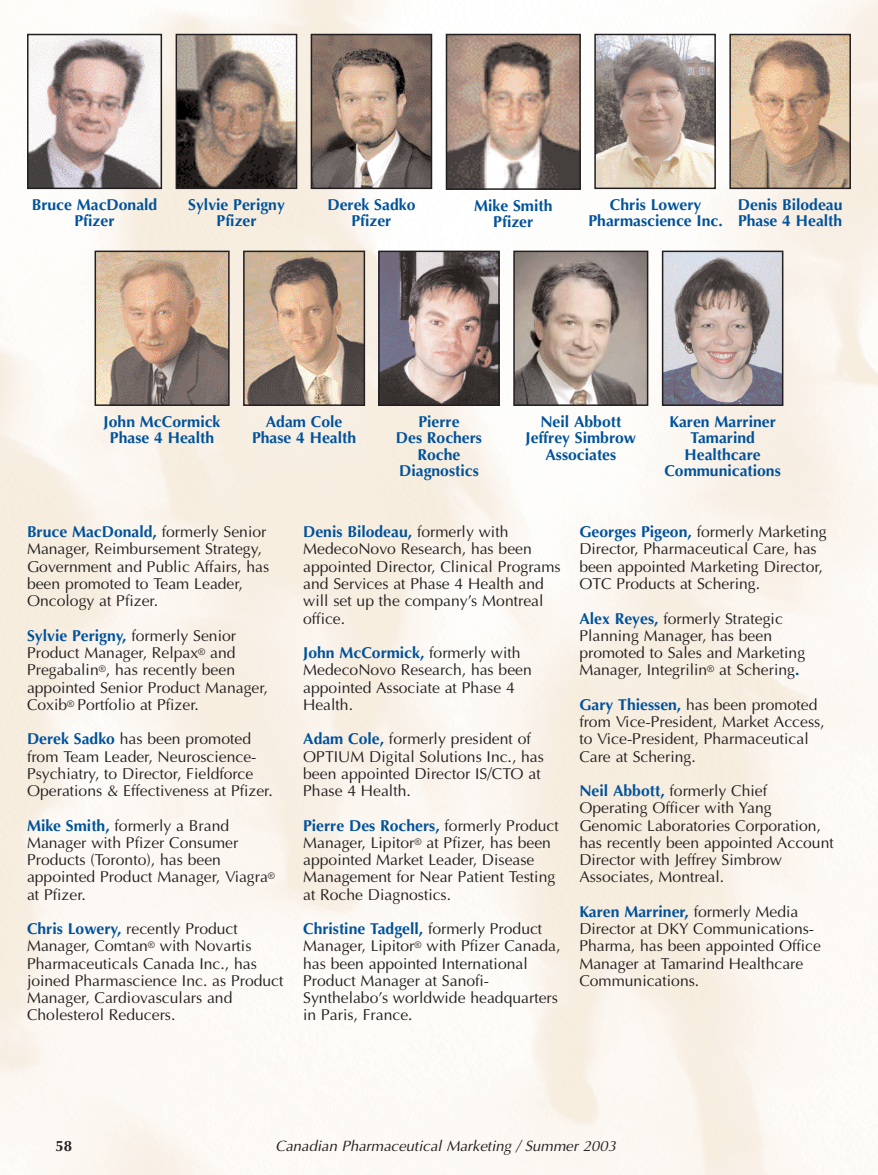
<style>
.page{position:relative;width:878px;height:1175px;background:#fff}
.page>*{position:absolute;margin:0;border:0;box-sizing:border-box;transform-origin:0 0}
.t1{font:15.75px/17.2px "Optima";color:#231f20}
.t2{font:700 15.75px/16.5px "Optima";color:#00529b;text-align:center}
.t3{font:italic 15px "Optima";color:#231f20}
.t4{font:700 15px "Optima";color:#231f20}
.s1{font-weight:700;color:#00529b}
</style>
<div class="page">
<img style="left:0;top:0;width:878px;height:1174px">
<img style="left:30px;top:37px;width:129px;height:149px">
<div style="left:27px;top:34px;width:135px;height:155px;border:2px solid #231f20"></div>
<img style="left:179px;top:37px;width:115px;height:149px">
<div style="left:176px;top:34px;width:121px;height:155px;border:2px solid #231f20"></div>
<img style="left:313px;top:37px;width:116px;height:149px">
<div style="left:310px;top:34px;width:122px;height:155px;border:2px solid #231f20"></div>
<img style="left:449px;top:37px;width:128px;height:150px">
<div style="left:446px;top:34px;width:134px;height:156px;border:2px solid #231f20"></div>
<img style="left:597px;top:37px;width:116px;height:149px">
<div style="left:594px;top:34px;width:122px;height:155px;border:2px solid #231f20"></div>
<img style="left:97px;top:253px;width:130px;height:150px">
<div style="left:94px;top:250px;width:136px;height:156px;border:2px solid #231f20"></div>
<img style="left:246px;top:253px;width:116px;height:150px">
<div style="left:243px;top:250px;width:122px;height:156px;border:2px solid #231f20"></div>
<img style="left:381px;top:253px;width:116px;height:150px">
<div style="left:378px;top:250px;width:122px;height:156px;border:2px solid #231f20"></div>
<img style="left:732px;top:37px;width:115px;height:149px">
<div style="left:729px;top:34px;width:121px;height:155px;border:2px solid #231f20"></div>
<img style="left:516px;top:253px;width:129px;height:150px">
<div style="left:513px;top:250px;width:135px;height:156px;border:2px solid #231f20"></div>
<img style="left:665px;top:253px;width:115px;height:150px">
<div style="left:662px;top:250px;width:121px;height:156px;border:2px solid #231f20"></div>
<p class="t2" style="left:32px;top:198px;width:127px">Bruce MacDonald<br>Pfizer</p>
<p class="t2" style="left:188px;top:198px;width:98px">Sylvie Perigny<br>Pfizer</p>
<p class="t2" style="left:327px;top:198px;width:89px">Derek Sadko<br>Pfizer</p>
<p class="t2" style="left:474px;top:199px;width:80px">Mike Smith<br>Pfizer</p>
<p class="t2" style="left:588px;top:198px;width:136px">Chris Lowery<br>Pharmascience Inc.</p>
<p class="t2" style="left:737px;top:198px;width:106px;text-align:left">Denis Bilodeau<br>Phase 4 Health</p>
<p class="t2" style="left:104px;top:415px;width:118px">John McCormick<br>Phase 4 Health</p>
<p class="t2" style="left:252px;top:415px;width:106px">Adam Cole<br>Phase 4 Health</p>
<p class="t2" style="left:396px;top:415px;width:88px">Pierre<br>Des Rochers<br>Roche<br>Diagnostics</p>
<p class="t2" style="left:525px;top:415px;width:112px">Neil Abbott<br>Jeffrey Simbrow<br>Associates</p>
<p class="t2" style="left:664px;top:415px;width:118px">Karen Marriner<br>Tamarind<br>Healthcare<br>Communications</p>
<p class="t1" style="left:27px;top:525px;width:244px"><span class="s1">Bruce MacDonald,</span> formerly Senior<br>Manager, Reimbursement Strategy,<br>Government and Public Affairs, has been promoted to Team Leader,<br>Oncology at Pfizer.</p>
<p class="t1" style="left:27px;top:628px;width:242px"><span class="s1">Sylvie Perigny,</span> formerly Senior<br>Product Manager, Relpax<sup>®</sup> and<br>Pregabalin<sup>®</sup>, has recently been appointed Senior Product Manager,<br>Coxib<sup>®</sup> Portfolio at Pfizer.</p>
<p class="t1" style="left:27px;top:732px;width:247px"><span class="s1">Derek Sadko</span> has been promoted from Team Leader, Neuroscience-Psychiatry, to Director, Fieldforce Operations &amp; Effectiveness at Pfizer.</p>
<p class="t1" style="left:27px;top:818px;width:249px"><span class="s1">Mike Smith,</span> formerly a Brand<br>Manager with Pfizer Consumer<br>Products (Toronto), has been appointed Product Manager, Viagra<sup>® </sup>at Pfizer.</p>
<p class="t1" style="left:27px;top:921px;width:258px"><span class="s1">Chris Lowery,</span> recently Product<br>Manager, Comtan<sup>®</sup> with Novartis<br>Pharmaceuticals Canada Inc., has joined Pharmascience Inc. as Product<br>Manager, Cardiovasculars and<br>Cholesterol Reducers.</p>
<p class="t1" style="left:303px;top:525px;width:259px"><span class="s1">Denis Bilodeau,</span> formerly with<br>MedecoNovo Research, has been appointed Director, Clinical Programs and Services at Phase 4 Health and will set up the company’s Montreal office.</p>
<p class="t1" style="left:303px;top:645px;width:230px"><span class="s1">John McCormick,</span> formerly with<br>MedecoNovo Research, has been appointed Associate at Phase 4<br>Health.</p>
<p class="t1" style="left:303px;top:732px;width:242px"><span class="s1">Adam Cole,</span> formerly president of<br>OPTIUM Digital Solutions Inc., has been appointed Director IS/CTO at<br>Phase 4 Health.</p>
<p class="t1" style="left:303px;top:818px;width:257px"><span class="s1">Pierre Des Rochers,</span> formerly Product Manager, Lipitor<sup>®</sup> at Pfizer, has been appointed Market Leader, Disease Management for Near Patient Testing at Roche Diagnostics.</p>
<p class="t1" style="left:303px;top:921px;width:259px"><span class="s1">Christine Tadgell,</span> formerly Product<br>Manager, Lipitor<sup>®</sup> with Pfizer Canada, has been appointed International<br>Product Manager at Sanofi-<br>Synthelabo’s worldwide headquarters in Paris, France.</p>
<p class="t1" style="left:579px;top:525px;width:249px"><span class="s1">Georges Pigeon,</span> formerly Marketing Director, Pharmaceutical Care, has been appointed Marketing Director, OTC Products at Schering.</p>
<p class="t1" style="left:579px;top:611px;width:227px"><span class="s1">Alex Reyes,</span> formerly Strategic<br>Planning Manager, has been promoted to Sales and Marketing<br>Manager, Integrilin<sup>®</sup> at Schering<span class="s1">.</span></p>
<p class="t1" style="left:579px;top:697px;width:247px"><span class="s1">Gary Thiessen,</span> has been promoted from Vice-President, Market Access, to Vice-President, Pharmaceutical<br>Care at Schering.</p>
<p class="t1" style="left:579px;top:783px;width:256px"><span class="s1">Neil Abbott,</span> formerly Chief<br>Operating Officer with Yang<br>Genomic Laboratories Corporation, has recently been appointed Account<br>Director with Jeffrey Simbrow<br>Associates, Montreal.</p>
<p class="t1" style="left:579px;top:904px;width:243px"><span class="s1">Karen Marriner,</span> formerly Media<br>Director at DKY Communications-<br>Pharma, has been appointed Office<br>Manager at Tamarind Healthcare<br>Communications.</p>
<p class="t4" style="left:56px;top:1140px;width:18px">58</p>
<p class="t3" style="left:275px;top:1140px;width:342px">Canadian Pharmaceutical Marketing / Summer 2003</p>
</div>
